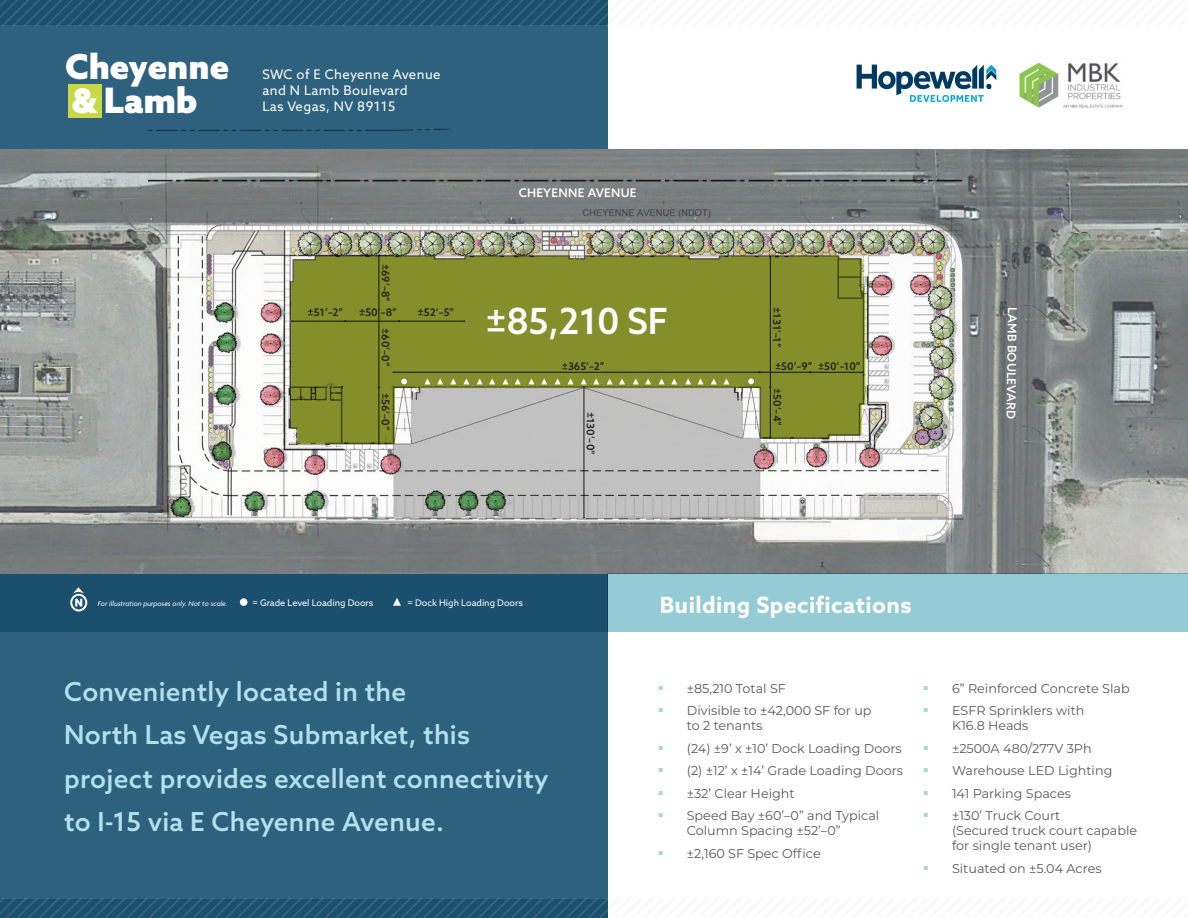
<style>
.page{position:relative;width:1188px;height:918px;background:#fff}
.page>*{position:absolute;margin:0;border:0;box-sizing:border-box;transform-origin:0 0}
.t1{font:500 36px "Azo Sans";letter-spacing:-.01em;color:#fff}
.t2{font:900 35.1px "Azo Sans";color:#fff}
.t3{font:900 34.5px "Azo Sans";color:#fff}
.t4{font:500 26.1px/43.3px "Azo Sans";letter-spacing:.01em;color:#b4e0eb}
.t5{font:700 22.5px "Azo Sans";letter-spacing:.02em;color:#fff}
.t6{font:13.2px/15.9px "Azo Sans";letter-spacing:.03em;color:#fff}
.t7{font:12.75px/15px "Montserrat";color:#57585a}
.t8{font:500 12px "Azo Sans";letter-spacing:.02em;color:#fff}
.t9{font:500 10.5px "Azo Sans";color:#231f20}
.t10{font:9.15px "Azo Sans";color:#fff}
.t11{font:italic 7.5px "Agenda One";color:#fff}
.s1{font-size:33.9px}
</style>
<div class="page">
<div style="left:0;top:0;width:607px;height:918px;background:#1b4f6e"></div>
<div style="left:0;top:25px;width:607px;height:124px;background:#2d617d"></div>
<div style="left:0;top:632px;width:607px;height:267px;background:#2d617d"></div>
<svg style="left:0;top:0;width:608px;height:25px"></svg>
<img style="left:0;top:149px;width:1188px;height:425px">
<div style="left:68px;top:84px;width:34px;height:34px;background:#c7d746"></div>
<svg style="left:0;top:899px;width:608px;height:19px"></svg>
<div style="left:607px;top:574px;width:581px;height:58px;background:#94cbd5"></div>
<svg style="left:393px;top:598px;width:8px;height:8px"></svg>
<div style="left:240px;top:598px;width:7px;height:8px;background:#fff;border-radius:50%"></div>
<div style="left:70px;top:594px;width:17px;height:17px;border:2px solid #fff;border-radius:50%"></div>
<svg style="left:72px;top:587px;width:13px;height:19px"></svg>
<img style="left:148px;top:43px;width:814px;height:499px">
<svg style="left:723px;top:378px;width:6px;height:6px"></svg>
<svg style="left:711px;top:378px;width:6px;height:6px"></svg>
<svg style="left:697px;top:378px;width:7px;height:6px"></svg>
<svg style="left:685px;top:378px;width:6px;height:6px"></svg>
<svg style="left:671px;top:378px;width:6px;height:6px"></svg>
<svg style="left:659px;top:378px;width:6px;height:6px"></svg>
<svg style="left:645px;top:378px;width:6px;height:6px"></svg>
<svg style="left:633px;top:378px;width:6px;height:6px"></svg>
<svg style="left:619px;top:378px;width:6px;height:6px"></svg>
<svg style="left:607px;top:378px;width:6px;height:6px"></svg>
<svg style="left:593px;top:378px;width:6px;height:6px"></svg>
<svg style="left:568px;top:378px;width:6px;height:6px"></svg>
<svg style="left:555px;top:378px;width:6px;height:6px"></svg>
<svg style="left:541px;top:378px;width:6px;height:6px"></svg>
<svg style="left:528px;top:378px;width:6px;height:6px"></svg>
<svg style="left:515px;top:378px;width:6px;height:6px"></svg>
<svg style="left:503px;top:378px;width:6px;height:6px"></svg>
<svg style="left:489px;top:378px;width:6px;height:6px"></svg>
<svg style="left:477px;top:378px;width:6px;height:6px"></svg>
<svg style="left:463px;top:378px;width:6px;height:6px"></svg>
<svg style="left:450px;top:378px;width:6px;height:6px"></svg>
<svg style="left:437px;top:378px;width:6px;height:6px"></svg>
<svg style="left:424px;top:378px;width:6px;height:6px"></svg>
<svg style="left:401px;top:379px;width:6px;height:5px"></svg>
<svg style="left:748px;top:379px;width:6px;height:5px"></svg>
<hr style="left:770px;top:257px;width:1px;height:130px;background:#231f20">
<hr style="left:379px;top:387px;width:1px;height:57px;background:#231f20">
<hr style="left:770px;top:387px;width:1px;height:50px;background:#231f20">
<hr style="left:379px;top:256px;width:1px;height:132px;background:#231f20">
<hr style="left:346px;top:321px;width:53px;height:1px;background:#231f20">
<hr style="left:399px;top:321px;width:65px;height:1px;background:#231f20">
<hr style="left:292px;top:321px;width:53px;height:1px;background:#231f20">
<hr style="left:760px;top:372px;width:50px;height:1px;background:#231f20">
<hr style="left:393px;top:372px;width:367px;height:1px;background:#231f20">
<hr style="left:584px;top:387px;width:1px;height:131px;background:#231f20">
<svg style="left:581px;top:378px;width:6px;height:10px"></svg>
<hr style="left:810px;top:372px;width:53px;height:1px;background:#231f20">
<img style="left:1019px;top:62px;width:103px;height:46px">
<svg style="left:857px;top:65px;width:139px;height:37px"></svg>
<p class="t3" style="left:65px;top:44px;width:166px">Cheyenne</p>
<p class="t2" style="left:72px;top:77px;width:127px"><span class="s1">&amp;</span> Lamb</p>
<p class="t6" style="left:262px;top:67px;width:180px">SWC of E Cheyenne Avenue and N Lamb Boulevard</p>
<p class="t6" style="left:262px;top:98px;width:134px">Las Vegas, NV 89115</p>
<p class="t9" style="left:393px;top:264px;width:40px;rotate:90deg">±69’–8”</p>
<p class="t8" style="left:519px;top:184px;width:119px">CHEYENNE AVENUE</p>
<p class="t1" style="left:485px;top:298px;width:184px">±85,210 SF</p>
<p class="t9" style="left:308px;top:306px;width:37px">±51’–2”</p>
<p class="t9" style="left:359px;top:306px;width:39px">±50’–8”</p>
<p class="t9" style="left:418px;top:306px;width:38px">±52’–5”</p>
<p class="t9" style="left:784px;top:307px;width:42px;rotate:90deg">±131’–1”</p>
<p class="t9" style="left:393px;top:328px;width:40px;rotate:90deg">±60’–0”</p>
<p class="t9" style="left:562px;top:359px;width:44px">±365’–2”</p>
<p class="t9" style="left:775px;top:359px;width:39px">±50’–9”</p>
<p class="t9" style="left:818px;top:359px;width:44px">±50’–10”</p>
<p class="t9" style="left:393px;top:393px;width:39px;rotate:90deg">±56’–0”</p>
<p class="t9" style="left:784px;top:388px;width:40px;rotate:90deg">±50’–4”</p>
<p class="t9" style="left:597px;top:412px;width:45px;rotate:90deg">±130’–0”</p>
<p class="t8" style="left:1021px;top:307px;width:113px;rotate:91deg">LAMB BOULEVARD</p>
<p class="t11" style="left:97px;top:600px;width:131px">For illustration purposes only. Not to scale.</p>
<p class="t10" style="left:252px;top:596px;width:123px">= Grade Level Loading Doors</p>
<p class="t10" style="left:408px;top:596px;width:117px">= Dock High Loading Doors</p>
<p class="t4" style="left:64px;top:670px;width:343px">Conveniently located in the</p>
<p class="t4" style="left:64px;top:713px;width:486px">North Las Vegas Submarket, this project provides excellent connectivity to I-15 via E Cheyenne Avenue.</p>
<p class="t5" style="left:660px;top:590px;width:253px">Building Specifications</p>
<p class="t7" style="left:687px;top:680px;width:101px">±85,210 Total SF</p>
<p class="t7" style="left:687px;top:703px;width:186px">Divisible to ±42,000 SF for up to 2 tenants</p>
<p class="t7" style="left:687px;top:740px;width:216px">(24) ±9’ x ±10’ Dock Loading Doors</p>
<p class="t7" style="left:687px;top:763px;width:218px">(2) ±12’ x ±14’ Grade Loading Doors</p>
<p class="t7" style="left:687px;top:785px;width:109px">±32’ Clear Height</p>
<p class="t7" style="left:687px;top:808px;width:194px">Speed Bay ±60’–0” and Typical<br>Column Spacing ±52’–0”</p>
<p class="t7" style="left:687px;top:845px;width:135px">±2,160 SF Spec Office</p>
<p class="t7" style="left:952px;top:680px;width:179px">6” Reinforced Concrete Slab</p>
<p class="t7" style="left:952px;top:703px;width:134px">ESFR Sprinklers with<br>K16.8 Heads</p>
<p class="t7" style="left:952px;top:740px;width:141px">±2500A 480/277V 3Ph</p>
<p class="t7" style="left:952px;top:763px;width:162px">Warehouse LED Lighting</p>
<p class="t7" style="left:952px;top:785px;width:120px">141 Parking Spaces</p>
<p class="t7" style="left:952px;top:808px;width:187px">±130’ Truck Court<br>(Secured truck court capable for single tenant user)</p>
<p class="t7" style="left:952px;top:861px;width:151px">Situated on ±5.04 Acres</p>
</div>
